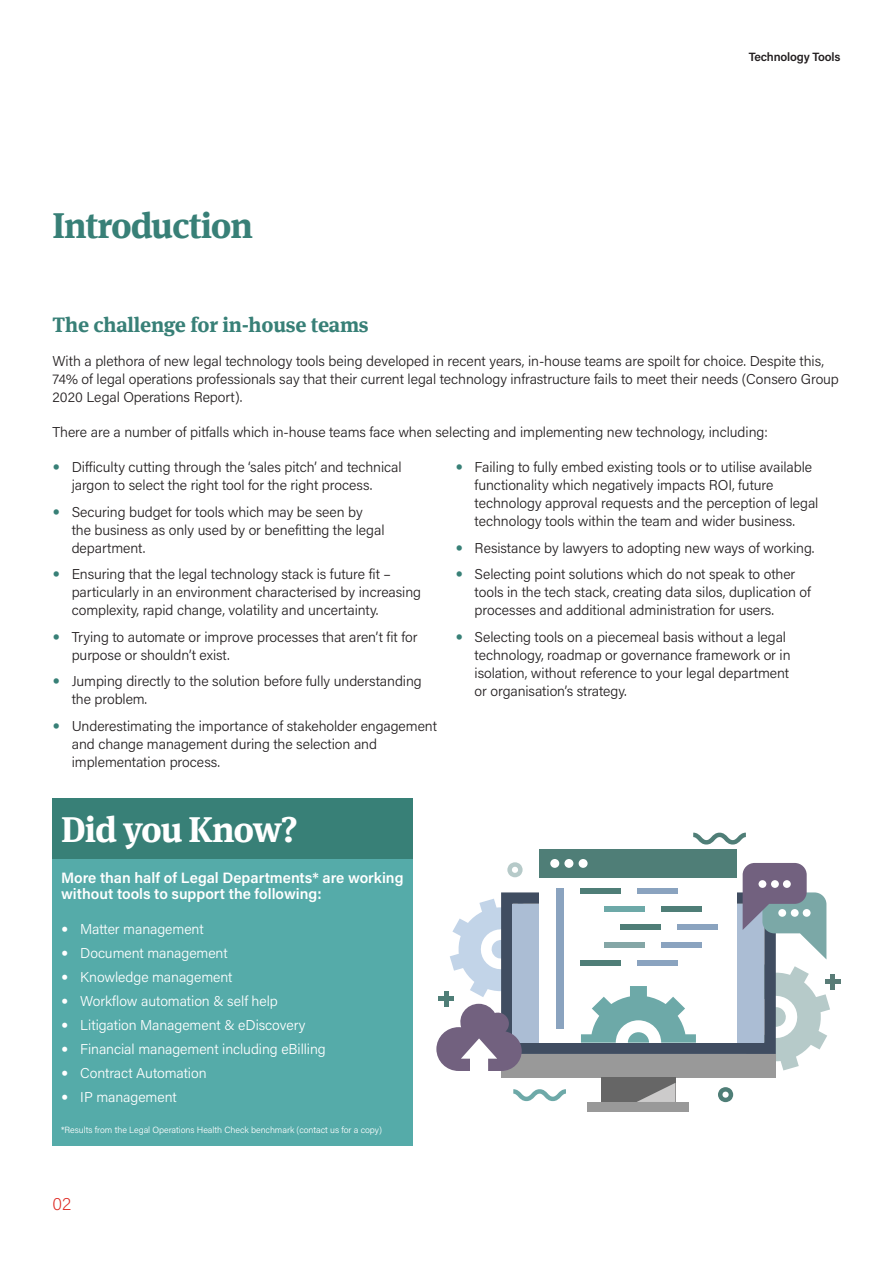
<style>
.page{position:relative;width:893px;height:1263px;background:#fff}
.page>*{position:absolute;margin:0;border:0;box-sizing:border-box;transform-origin:0 0}
.Section_titles{font:700 36px "Meta Serif Offc Pro";letter-spacing:-.03em;color:#388077}
.Section_titles-2{font:700 36px "Meta Serif Offc Pro";letter-spacing:-.03em;color:#fff}
.t1{font:700 21px "Meta Serif Offc Pro";letter-spacing:-.01em;color:#388077}
.t2{font:200 18px "Acumin Pro";color:#dd2720}
.t3{font:600 15px/16.5px "Acumin Pro";color:#fff}
.P_body{font:300 14.25px/18px "Acumin Pro";letter-spacing:-.005em;color:#231f20}
.t4{font:300 14.25px "Acumin Pro";letter-spacing:-.005em;color:#fff}
.t5{font:600 12px "Acumin Pro";letter-spacing:-.015em;color:#231f20}
.Smallprint{font:300 9px "Acumin Pro";letter-spacing:-.005em;color:#fff}
.s1{font-family:"Meta Serif Offc Pro";font-weight:400;font-size:15px;color:#388077}
.s2{font-family:"Meta Serif Offc Pro";font-weight:400}
</style>
<div class="page">
<div style="left:53px;top:859px;width:360px;height:286px;background:#55aba9"></div>
<div style="left:53px;top:798px;width:360px;height:61px;background:#388077"></div>
<div style="left:501px;top:1054px;width:275px;height:23px;background:#999"></div>
<div style="left:588px;top:1102px;width:101px;height:9px;background:#999"></div>
<div style="left:601px;top:1077px;width:74px;height:25px;background:#666"></div>
<svg style="left:637px;top:1083px;width:38px;height:19px"></svg>
<div style="left:540px;top:849px;width:197px;height:28px;background:#4f7e77"></div>
<svg style="left:693px;top:833px;width:53px;height:11px"></svg>
<svg style="left:513px;top:1089px;width:53px;height:12px"></svg>
<div style="left:830px;top:974px;width:5px;height:15px;background:#597c77"></div>
<div style="left:825px;top:979px;width:15px;height:5px;background:#597c77"></div>
<svg style="left:718px;top:1087px;width:15px;height:15px"></svg>
<svg style="left:436px;top:859px;width:394px;height:212px"></svg>
<p class="Section_titles" style="left:53px;top:197px;width:202px">Introduction</p>
<p class="t5" style="left:749px;top:49px;width:93px">Technology Tools</p>
<h1 class="t1" style="left:53px;top:308px;width:318px">The challenge for in-house teams</h1>
<p class="P_body" style="left:53px;top:352px;width:788px">With a plethora of new legal technology tools being developed in recent years, in-house teams are spoilt for choice. Despite this,<br>74% of legal operations professionals say that their current legal technology infrastructure fails to meet their needs (Consero Group<br>2020 Legal Operations Report).</p>
<p class="P_body" style="left:53px;top:423px;width:717px">There are a number of pitfalls which in-house teams face when selecting and implementing new technology, including:</p>
<p class="P_body" style="left:72px;top:458px;width:332px;text-indent:-19px"><span class="s1">•</span> Difficulty cutting through the ‘sales pitch’ and technical jargon to select the right tool for the right process.</p>
<p class="P_body" style="left:72px;top:502px;width:314px;text-indent:-19px"><span class="s1">•</span> Securing budget for tools which may be seen by the business as only used by or benefitting the legal department.</p>
<p class="P_body" style="left:72px;top:565px;width:351px;text-indent:-19px"><span class="s1">•</span> Ensuring that the legal technology stack is future fit – particularly in an environment characterised by increasing complexity, rapid change, volatility and uncertainty.</p>
<p class="P_body" style="left:72px;top:627px;width:347px;text-indent:-19px"><span class="s1">•</span> Trying to automate or improve processes that aren’t fit for purpose or shouldn’t exist.</p>
<p class="P_body" style="left:72px;top:672px;width:352px;text-indent:-19px"><span class="s1">•</span> Jumping directly to the solution before fully understanding the problem.</p>
<p class="P_body" style="left:72px;top:716px;width:367px;text-indent:-19px"><span class="s1">•</span> Underestimating the importance of stakeholder engagement and change management during the selection and implementation process.</p>
<p class="P_body" style="left:475px;top:458px;width:345px;text-indent:-19px"><span class="s1">•</span> Failing to fully embed existing tools or to utilise available functionality which negatively impacts ROI, future technology approval requests and the perception of legal technology tools within the team and wider business.</p>
<p class="P_body" style="left:455px;top:538px;width:360px"><span class="s1">•</span> Resistance by lawyers to adopting new ways of working.</p>
<p class="P_body" style="left:475px;top:565px;width:338px;text-indent:-19px"><span class="s1">•</span> Selecting point solutions which do not speak to other tools in the tech stack, creating data silos, duplication of processes and additional administration for users.</p>
<p class="P_body" style="left:475px;top:627px;width:318px;text-indent:-19px"><span class="s1">•</span> Selecting tools on a piecemeal basis without a legal technology, roadmap or governance framework or in isolation, without reference to your legal department or organisation’s strategy.</p>
<p class="Section_titles-2" style="left:61px;top:801px;width:238px">Did you Know?</p>
<h3 class="t3" style="left:61px;top:869px;width:344px">More than half of Legal Departments* are working without tools to support the following:</h3>
<p class="t4" style="left:61px;top:919px;width:144px"><span class="s2">•</span> Matter management</p>
<p class="t4" style="left:61px;top:943px;width:168px"><span class="s2">•</span> Document management</p>
<p class="t4" style="left:61px;top:967px;width:173px"><span class="s2">•</span> Knowledge management</p>
<p class="t4" style="left:61px;top:991px;width:218px"><span class="s2">•</span> Workflow automation &amp; self help</p>
<p class="t4" style="left:61px;top:1015px;width:246px"><span class="s2">•</span> Litigation Management &amp; eDiscovery</p>
<p class="t4" style="left:61px;top:1039px;width:266px"><span class="s2">•</span> Financial management including eBilling</p>
<p class="t4" style="left:61px;top:1063px;width:147px"><span class="s2">•</span> Contract Automation</p>
<p class="t4" style="left:61px;top:1087px;width:117px"><span class="s2">•</span> IP management</p>
<p class="Smallprint" style="left:61px;top:1123px;width:322px">*Results from the Legal Operations Health Check benchmark (contact us for a copy)</p>
<p class="t2" style="left:53px;top:1192px;width:20px">02</p>
</div>
